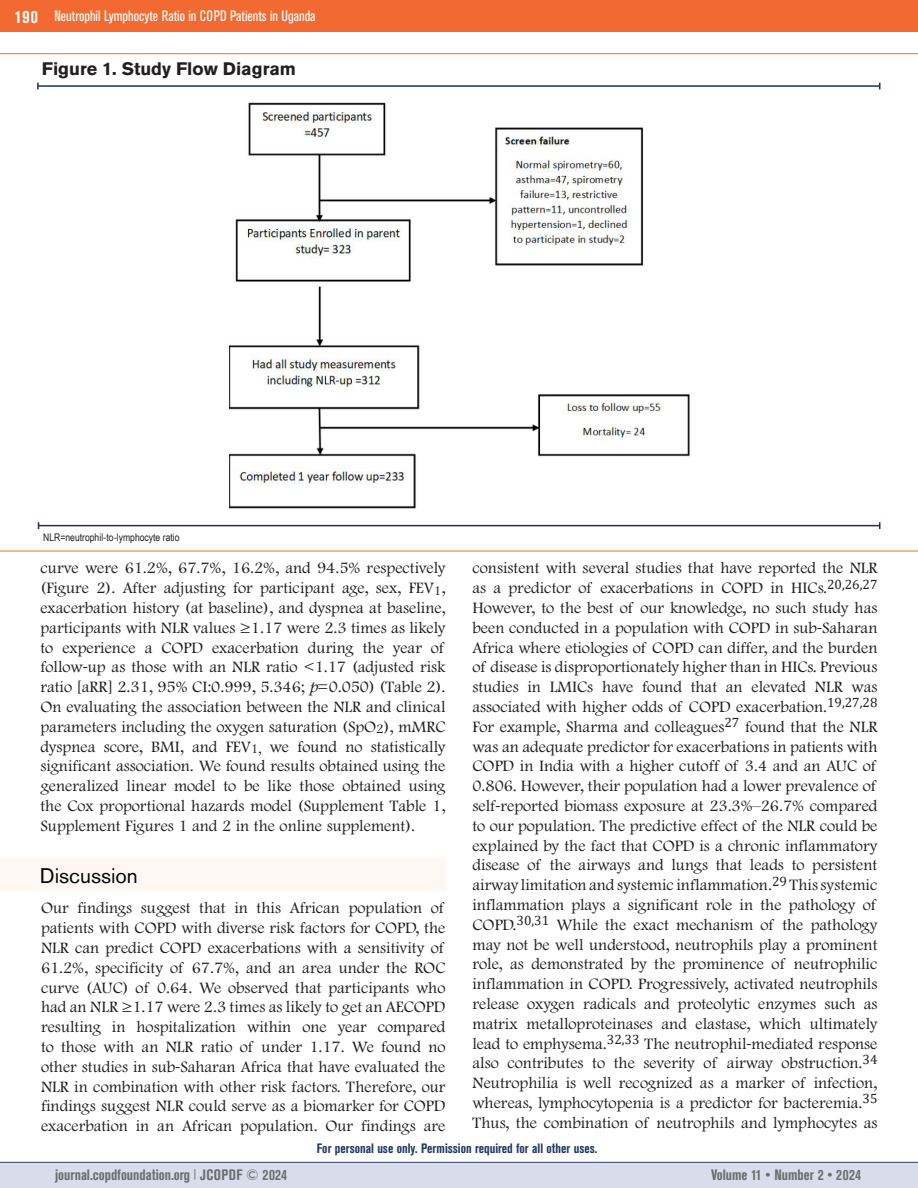
<style>
.page{position:relative;width:918px;height:1188px;background:#fff}
.page>*{position:absolute;margin:0;border:0;box-sizing:border-box;transform-origin:0 0}
.t1{font:21px "Akzidenz Grotesk BQ";color:#040503}
.t2{font:700 18px "Akzidenz Grotesk BE";color:#231f20}
.t3{font:300 16.5px/19.8px "Footlight MT Pro";color:#231f20;text-align:justify}
.t4{font:700 condensed 15px "Akzidenz Grotesk BE";color:#6c6d70}
.t5{font:condensed 15px "Akzidenz Grotesk BE";color:#fff}
.t6{font:700 condensed 13.5px "Akzidenz Grotesk BE";color:#213861}
.t7{font:10.5px "Arial Narrow";color:#231f20}
.s1{font-weight:700;font-size:18px}
.s2{font-family:"Myriad Pro"}
.s3{font-family:"Myriad Pro";font-weight:400}
.s4{font-style:italic}
</style>
<div class="page">
<div style="left:0;top:1162px;width:918px;height:26px;background:#d9dceb"></div>
<div style="left:0;top:0;width:918px;height:32px;background:#f26a32"></div>
<hr style="left:0;top:1162px;width:918px;height:1px;background:#34416b">
<hr style="left:38px;top:85px;width:842px;height:2px;background:#193359">
<svg style="left:37px;top:83px;width:2px;height:6px"></svg>
<hr style="left:39px;top:525px;width:841px;height:1px;background:#193359">
<hr style="left:0;top:53px;width:918px;height:1px;background:#f26a30">
<hr style="left:0;top:551px;width:918px;height:1px;background:#f26a30">
<img style="left:229px;top:102px;width:461px;height:407px">
<div style="left:0;top:858px;width:446px;height:33px;background:#fef7f4"></div>
<p class="t5" style="left:15px;top:8px;width:302px"><span class="s1">190</span> Neutrophil Lymphocyte Ratio in COPD Patients in Uganda</p>
<p class="t2" style="left:42px;top:59px;width:256px">Figure 1. Study Flow Diagram</p>
<p class="t7" style="left:43px;top:529px;width:138px">NLR=neutrophil<span class="s2">-</span>to<span class="s2">-</span>lymphocyte ratio</p>
<p class="t3" style="left:40px;top:559px;width:407px">curve were 61.2%, 67.7%, 16.2%, and 94.5% respectively (Figure 2). After adjusting for participant age, sex, FEV<sub>1</sub>, exacerbation history (at baseline), and dyspnea at baseline, participants with NLR values ≥1.17 were 2.3 times as likely to experience a COPD exacerbation during the year of follow<span class="s3">-</span>up as those with an NLR ratio &lt;1.17 (adjusted risk ratio [aRR] 2.31, 95% CI:0.999, 5.346; <span class="s4">p</span>=0.050) (Table 2).<br>On evaluating the association between the NLR and clinical parameters including the oxygen saturation (SpO<sub>2</sub>), mMRC dyspnea score, BMI, and FEV<sub>1,</sub> we found no statistically significant association. We found results obtained using the generalized linear model to be like those obtained using the Cox proportional hazards model (Supplement Table 1, Supplement Figures 1 and 2 in the online supplement).</p>
<p class="t1" style="left:40px;top:863px;width:99px">Discussion</p>
<p class="t3" style="left:41px;top:899px;width:406px">Our findings suggest that in this African population of patients with COPD with diverse risk factors for COPD, the NLR can predict COPD exacerbations with a sensitivity of 61.2%, specificity of 67.7%, and an area under the ROC curve (AUC) of 0.64. We observed that participants who had an NLR ≥1.17 were 2.3 times as likely to get an AECOPD resulting in hospitalization within one year compared to those with an NLR ratio of under 1.17. We found no other studies in sub<span class="s3">-</span>Saharan Africa that have evaluated the NLR in combination with other risk factors. Therefore, our findings suggest NLR could serve as a biomarker for COPD exacerbation in an African population. Our findings are</p>
<p class="t3" style="left:472px;top:559px;width:407px">consistent with several studies that have reported the NLR as a predictor of exacerbations in COPD in HICs.<sup>20,26,27<br></sup>However, to the best of our knowledge, no such study has been conducted in a population with COPD in sub<span class="s3">-</span>Saharan Africa where etiologies of COPD can differ, and the burden of disease is disproportionately higher than in HICs. Previous studies in LMICs have found that an elevated NLR was associated with higher odds of COPD exacerbation.<sup>19,27,28<br></sup>For example, Sharma and colleagues<sup>27</sup> found that the NLR was an adequate predictor for exacerbations in patients with COPD in India with a higher cutoff of 3.4 and an AUC of 0.806. However, their population had a lower prevalence of self<span class="s3">-</span>reported biomass exposure at 23.3%–26.7% compared to our population. The predictive effect of the NLR could be explained by the fact that COPD is a chronic inflammatory disease of the airways and lungs that leads to persistent airway limitation and systemic inflammation.<sup>29</sup> This systemic inflammation plays a significant role in the pathology of COPD.<sup>30,31</sup> While the exact mechanism of the pathology may not be well understood, neutrophils play a prominent role, as demonstrated by the prominence of neutrophilic inflammation in COPD. Progressively, activated neutrophils release oxygen radicals and proteolytic enzymes such as matrix metalloproteinases and elastase, which ultimately lead to emphysema.<sup>32,33</sup> The neutrophil<span class="s3">-</span>mediated response also contributes to the severity of airway obstruction.<sup>34<br></sup>Neutrophilia is well recognized as a marker of infection, whereas, lymphocytopenia is a predictor for bacteremia.<sup>35<br></sup>Thus, the combination of neutrophils and lymphocytes as</p>
<p class="t6" style="left:317px;top:1141px;width:282px">For personal use only. Permission required for all other uses.</p>
<p class="t4" style="left:55px;top:1166px;width:234px">journal.copdfoundation.org <sup>|</sup> JCOPDF © 2024</p>
<p class="t4" style="left:711px;top:1166px;width:151px">Volume 11 • Number 2 • 2024</p>
</div>
